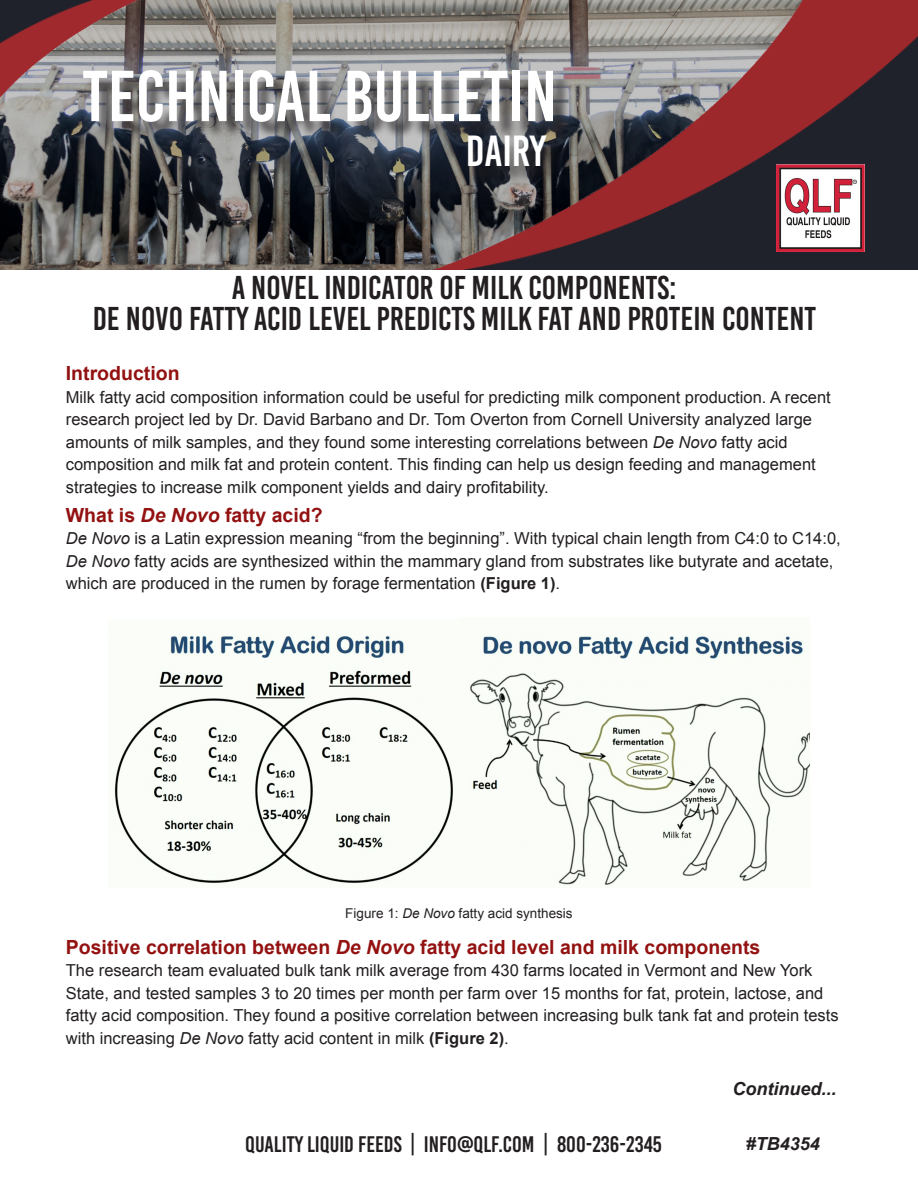
<style>
.page{position:relative;width:918px;height:1188px;background:#fff}
.page>*{position:absolute;margin:0;border:0;box-sizing:border-box;transform-origin:0 0}
.t1{font:72px "Bebas Kai";color:#fff}
.t2{font:43.5px "Bebas Kai";color:#fff}
.Body_Text_3{font:33px "Bebas Kai";color:#231f20}
.t3{font:22.5px "Bebas Kai";color:#231f20}
.t4{font:700 19.5px "Arial";color:#931111}
.t5{font:italic 700 18px "Arial";color:#231f20}
.t6{font:16.5px/22.5px "Arial";color:#231f20}
.t7{font:13.5px "Arial";color:#231f20}
.s1{font-style:italic}
.s2{font-weight:700}
</style>
<div class="page">
<img style="left:114px;top:634px;width:339px;height:249px">
<img style="left:470px;top:635px;width:340px;height:250px">
<img style="left:0;top:0;width:918px;height:269px">
<img style="left:776px;top:164px;width:89px;height:87px">
<div style="left:86px;top:73px;width:485px;height:67px;background:#231f20;opacity:.75"></div>
<div style="left:471px;top:138px;width:94px;height:47px;background:#231f20;opacity:.75"></div>
<p class="t1" style="left:82px;top:58px;width:476px">TECHNICAL BULLETIN</p>
<p class="t2" style="left:466px;top:128px;width:82px">DAIRY</p>
<p class="Body_Text_3" style="left:232px;top:269px;width:446px">A NOVEL INDICATOR OF MILK COMPONENTS:</p>
<p class="Body_Text_3" style="left:93px;top:301px;width:725px">DE NOVO FATTY ACID LEVEL PREDICTS MILK FAT AND PROTEIN CONTENT</p>
<p class="t4" style="left:66px;top:360px;width:115px">Introduction</p>
<p class="t6" style="left:66px;top:386px;width:766px">Milk fatty acid composition information could be useful for predicting milk component production. A recent research project led by Dr. David Barbano and Dr. Tom Overton from Cornell University analyzed large amounts of milk samples, and they found some interesting correlations between <span class="s1">De Novo</span> fatty acid composition and milk fat and protein content. This finding can help us design feeding and management strategies to increase milk component yields and dairy profitability.</p>
<p class="t4" style="left:66px;top:502px;width:258px">What is <span class="s1">De Novo</span> fatty acid?</p>
<p class="t6" style="left:66px;top:527px;width:776px"><span class="s1">De Novo</span> is a Latin expression meaning “from the beginning”. With typical chain length from C4:0 to C14:0,<br><span class="s1">De Novo</span> fatty acids are synthesized within the mammary gland from substrates like butyrate and acetate, which are produced in the rumen by forage fermentation <span class="s2">(Figure 1)</span>.</p>
<p class="t7" style="left:345px;top:904px;width:229px">Figure 1: <span class="s1">De Novo</span> fatty acid synthesis</p>
<p class="t4" style="left:66px;top:934px;width:696px">Positive correlation between <span class="s1">De Novo</span> fatty acid level and milk components</p>
<p class="t6" style="left:66px;top:959px;width:774px">The research team evaluated bulk tank milk average from 430 farms located in Vermont and New York State, and tested samples 3 to 20 times per month per farm over 15 months for fat, protein, lactose, and fatty acid composition. They found a positive correlation between increasing bulk tank fat and protein tests with increasing <span class="s1">De Novo</span> fatty acid content in milk <span class="s2">(Figure 2)</span>.</p>
<p class="t5" style="left:733px;top:1077px;width:106px">Continued...</p>
<p class="t3" style="left:245px;top:1132px;width:418px">QUALITY LIQUID FEEDS | INFO@QLF.COM | 800-236-2345</p>
<p class="t5" style="left:746px;top:1132px;width:76px">#TB4354</p>
</div>
